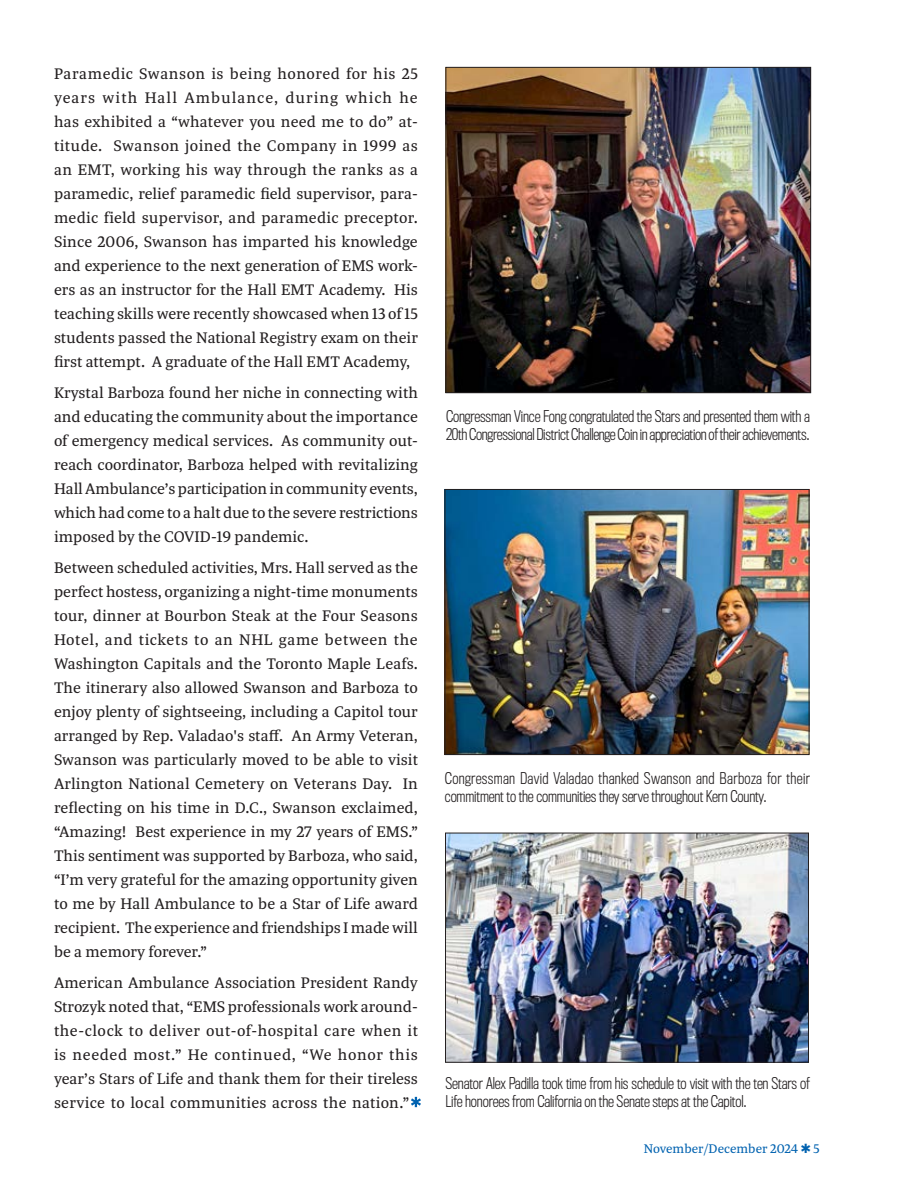
<style>
.page{position:relative;width:918px;height:1188px;background:#fff}
.page>*{position:absolute;margin:0;border:0;box-sizing:border-box;transform-origin:0 0}
.t1{font:16.5px/24px "Tasman";letter-spacing:-.005em;color:#231f20;text-align:justify}
.t2{font:300 15px/18px "Titling Gothic FB Condensed";letter-spacing:-.01em;color:#231f20}
.t3{font:13.5px "Tasman";letter-spacing:-.01em;color:#0062b0}
.s1{color:#fff}
</style>
<div class="page">
<svg style="left:411px;top:1097px;width:10px;height:10px"></svg>
<img style="left:447px;top:491px;width:360px;height:262px">
<div style="left:445px;top:489px;width:364px;height:266px;border:1px solid #231f20"></div>
<img style="left:448px;top:69px;width:361px;height:322px">
<div style="left:446px;top:67px;width:365px;height:326px;border:1px solid #231f20"></div>
<img style="left:447px;top:835px;width:360px;height:226px">
<div style="left:445px;top:833px;width:364px;height:230px;border:1px solid #231f20"></div>
<p class="t1" style="left:54px;top:61px;width:366px">Paramedic Swanson is being honored for his 25 years with Hall Ambulance, during which he has exhibited a “whatever you need me to do” at&shy;titude. Swanson joined the Company in 1999 as an EMT, working his way through the ranks as a paramedic, relief paramedic field supervisor, para&shy;medic field supervisor, and paramedic preceptor.<br>Since 2006, Swanson has imparted his knowledge and experience to the next generation of EMS work&shy;ers as an instructor for the Hall EMT Academy. His teaching skills were recently showcased when 13 of 15 students passed the National Registry exam on their first attempt. A graduate of the Hall EMT Academy,</p>
<p class="t1" style="left:54px;top:380px;width:366px">Krystal Barboza found her niche in connecting with and educating the community about the importance of emergency medical services. As community out&shy;reach coordinator, Barboza helped with revitalizing Hall Ambulance’s participation in community events, which had come to a halt due to the severe restrictions imposed by the COVID-19 pandemic.</p>
<p class="t1" style="left:54px;top:555px;width:366px">Between scheduled activities, Mrs. Hall served as the perfect hostess, organizing a night-time monuments tour, dinner at Bourbon Steak at the Four Seasons Hotel, and tickets to an NHL game between the Washington Capitals and the Toronto Maple Leafs.<br>The itinerary also allowed Swanson and Barboza to enjoy plenty of sightseeing, including a Capitol tour arranged by Rep. Valadao's staff. An Army Veteran, Swanson was particularly moved to be able to visit Arlington National Cemetery on Veterans Day. In reflecting on his time in D.C., Swanson exclaimed, “Amazing! Best experience in my 27 years of EMS.” This sentiment was supported by Barboza, who said, “I’m very grateful for the amazing opportunity given to me by Hall Ambulance to be a Star of Life award recipient. The experience and friendships I made will be a memory forever.”</p>
<p class="t1" style="left:54px;top:970px;width:366px">American Ambulance Association President Randy Strozyk noted that, “EMS professionals work around&shy;the-clock to deliver out-of-hospital care when it is needed most.” He continued, “We honor this year’s Stars of Life and thank them for their tireless service to local communities across the nation.”<span class="s1">x</span></p>
<p class="t2" style="left:446px;top:407px;width:365px">Congressman Vince Fong congratulated the Stars and presented them with a<br>20th Congressional District Challenge Coin in appreciation of their achievements.</p>
<p class="t2" style="left:445px;top:769px;width:367px">Congressman David Valadao thanked Swanson and Barboza for their commitment to the communities they serve throughout Kern County.</p>
<p class="t2" style="left:446px;top:1074px;width:366px">Senator Alex Padilla took time from his schedule to visit with the ten Stars of<br>Life honorees from California on the Senate steps at the Capitol.</p>
<p class="t3" style="left:644px;top:1140px;width:177px">November/December 2024 ✱ 5</p>
</div>
